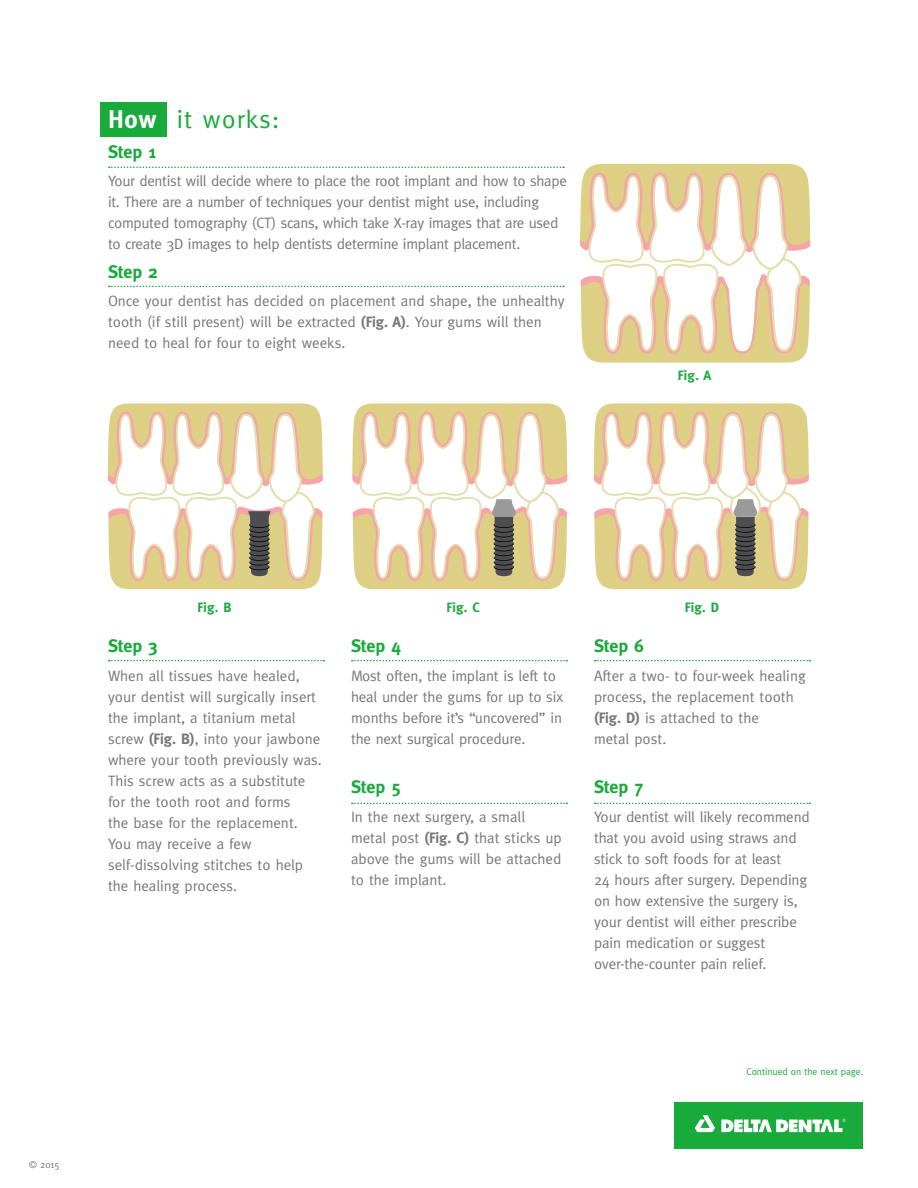
<style>
.page{position:relative;width:918px;height:1188px;background:#fff}
.page>*{position:absolute;margin:0;border:0;box-sizing:border-box;transform-origin:0 0}
.t1{font:25.5px "Meta";letter-spacing:.04em;color:#18aa3b}
.t2{font:700 18px "Meta";color:#18aa3b}
.t3{font:15px/21px "Meta";letter-spacing:-.01em;color:#797779}
.t4{font:700 13.5px "Meta";letter-spacing:.01em;color:#18aa3b}
.t5{font:9.75px "Meta";letter-spacing:-.01em;color:#18aa3b}
.t6{font:9.75px "Meta";color:#797779}
.s1{font-weight:700;color:#fff}
.s2{font-weight:700}
</style>
<div class="page">
<div style="left:100px;top:102px;width:67px;height:35px;background:#18aa3b"></div>
<svg style="left:109px;top:660px;width:215px;height:1px"></svg>
<svg style="left:109px;top:167px;width:455px;height:1px"></svg>
<svg style="left:109px;top:286px;width:455px;height:1px"></svg>
<svg style="left:352px;top:660px;width:215px;height:1px"></svg>
<svg style="left:352px;top:803px;width:215px;height:1px"></svg>
<svg style="left:595px;top:660px;width:215px;height:1px"></svg>
<svg style="left:595px;top:803px;width:215px;height:1px"></svg>
<svg style="left:108px;top:403px;width:215px;height:186px"></svg>
<svg style="left:352px;top:403px;width:215px;height:186px"></svg>
<svg style="left:594px;top:403px;width:215px;height:186px"></svg>
<svg style="left:580px;top:164px;width:230px;height:199px"></svg>
<div style="left:674px;top:1103px;width:189px;height:46px;background:#18aa3b"></div>
<svg style="left:695px;top:1115px;width:20px;height:17px"></svg>
<svg style="left:721px;top:1119px;width:125px;height:13px"></svg>
<h1 class="t1" style="left:108px;top:105px;width:173px"><span class="s1">How</span> it works:</h1>
<p class="t2" style="left:108px;top:141px;width:50px">Step 1</p>
<p class="t3" style="left:108px;top:170px;width:460px">Your dentist will decide where to place the root implant and how to shape it. There are a number of techniques your dentist might use, including computed tomography (CT) scans, which take X-ray images that are used to create 3D images to help dentists determine implant placement.</p>
<p class="t2" style="left:108px;top:261px;width:51px">Step 2</p>
<p class="t3" style="left:108px;top:290px;width:458px">Once your dentist has decided on placement and shape, the unhealthy tooth (if still present) will be extracted <span class="s2">(Fig. A)</span>. Your gums will then need to heal for four to eight weeks.</p>
<p class="t4" style="left:678px;top:367px;width:35px">Fig. A</p>
<p class="t6" style="left:29px;top:1159px;width:32px">© 2015</p>
<p class="t4" style="left:198px;top:600px;width:35px">Fig. B</p>
<p class="t4" style="left:447px;top:600px;width:35px">Fig. C</p>
<p class="t4" style="left:685px;top:600px;width:36px">Fig. D</p>
<p class="t2" style="left:108px;top:636px;width:51px">Step 3</p>
<p class="t3" style="left:108px;top:665px;width:215px">When all tissues have healed, your dentist will surgically insert the implant, a titanium metal screw <span class="s2">(Fig. B)</span>, into your jawbone where your tooth previously was.<br>This screw acts as a substitute for the tooth root and forms<br>the base for the replacement.<br>You may receive a few self-dissolving stitches to help the healing process.</p>
<p class="t2" style="left:351px;top:636px;width:51px">Step 4</p>
<p class="t3" style="left:351px;top:665px;width:214px">Most often, the implant is left to heal under the gums for up to six months before it’s “uncovered” in the next surgical procedure.</p>
<p class="t2" style="left:351px;top:777px;width:51px">Step 5</p>
<p class="t3" style="left:351px;top:806px;width:212px">In the next surgery, a small metal post <span class="s2">(Fig. C)</span> that sticks up above the gums will be attached to the implant.</p>
<p class="t2" style="left:594px;top:636px;width:51px">Step 6</p>
<p class="t3" style="left:594px;top:665px;width:213px">After a two- to four-week healing process, the replacement tooth <span class="s2">(Fig. D)</span> is attached to the<br>metal post.</p>
<p class="t2" style="left:594px;top:777px;width:51px">Step 7</p>
<p class="t3" style="left:594px;top:806px;width:217px">Your dentist will likely recommend that you avoid using straws and stick to soft foods for at least<br>24 hours after surgery. Depending on how extensive the surgery is, your dentist will either prescribe pain medication or suggest over-the-counter pain relief.</p>
<p class="t5" style="left:747px;top:1066px;width:118px">Continued on the next page.</p>
</div>
